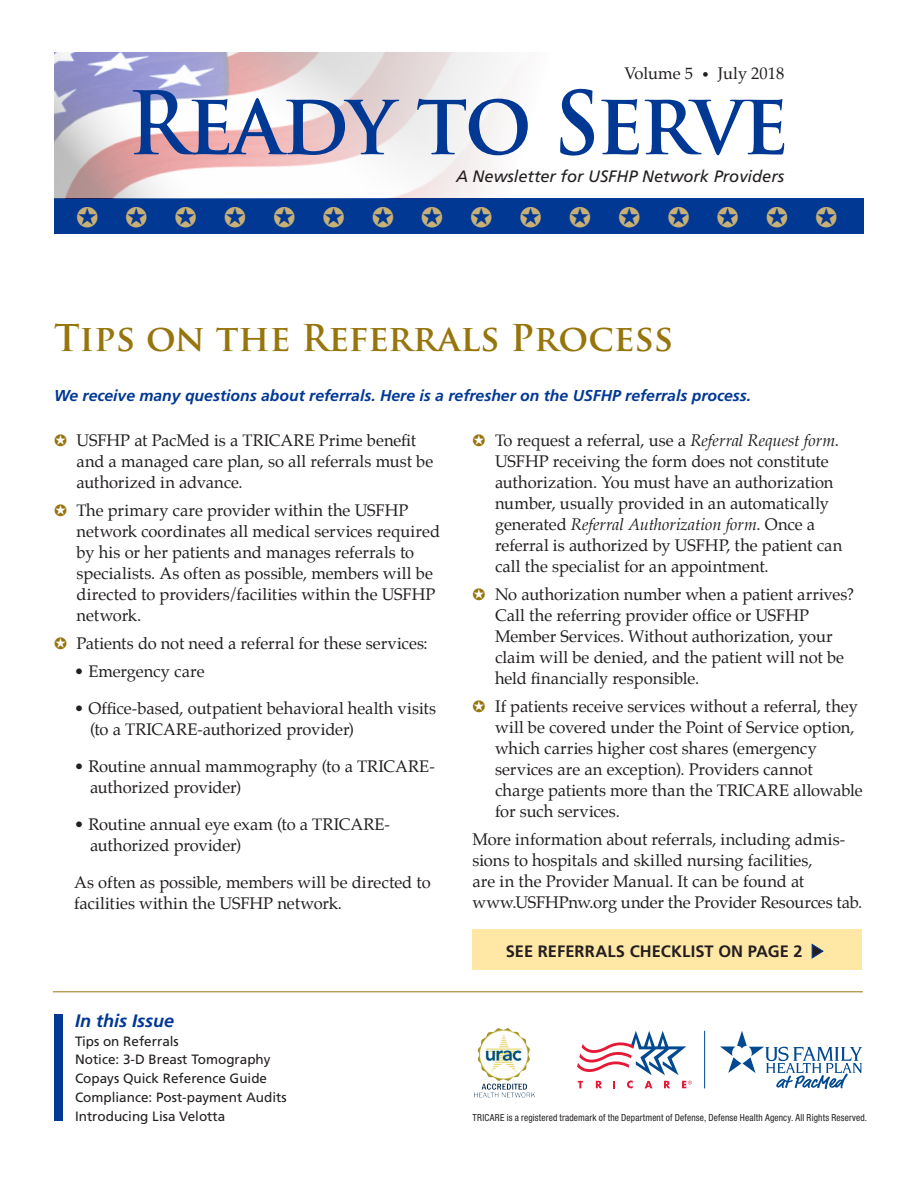
<style>
.page{position:relative;width:918px;height:1188px;background:#fff}
.page>*{position:absolute;margin:0;border:0;box-sizing:border-box;transform-origin:0 0}
.t1{font:700 85.05px "Trajan Pro";letter-spacing:-.02em;color:#003894;scale:.95 1}
.Head_Large_24_pt{font:700 36px "Trajan Pro";color:#97750d}
.t2{font:italic 700 18px "Frutiger";color:#003894}
.BODY_11_14{font:16.5px/21px "Palatino";color:#231f20}
.t3{font:italic 16.5px "Frutiger";color:#231f20}
.BODY_11_14-2{font:700 16.5px "Frutiger";letter-spacing:.005em;color:#231f20}
.SUB_Sans_Italic_BLUE{font:italic 700 15.75px "Frutiger";color:#003894}
.t4{font:13.5px "Frutiger";color:#231f20}
.BODY_11_14-3{font:condensed 9.75px "Helvetica Neue LT Std";letter-spacing:.02em;color:#231f20;scale:.96 1}
.s1{font-size:13.5px}
.s2{color:#97750d}
.s3{font-style:italic}
</style>
<div class="page">
<svg style="left:577px;top:1031px;width:115px;height:57px"></svg>
<hr style="left:704px;top:1031px;width:1px;height:57px;background:#014990">
<svg style="left:720px;top:1031px;width:142px;height:58px"></svg>
<img style="left:474px;top:1028px;width:61px;height:70px">
<hr style="left:53px;top:991px;width:810px;height:1px;background:#97750d">
<div style="left:54px;top:1014px;width:9px;height:106px;background:#003894"></div>
<div style="left:54px;top:198px;width:810px;height:36px;background:#003894"></div>
<img style="left:54px;top:53px;width:463px;height:145px">
<div style="left:472px;top:930px;width:390px;height:40px;background:#ffe7a6"></div>
<svg style="left:811px;top:943px;width:13px;height:16px"></svg>
<p class="BODY_11_14" style="left:624px;top:63px;width:161px">Volume 5 <span class="s1">•</span> July 2018</p>
<p class="t1" style="left:128px;top:70px;width:698px">Ready to Serve</p>
<p class="t3" style="left:456px;top:166px;width:330px">A Newsletter for USFHP Network Providers</p>
<p class="Head_Large_24_pt" style="left:54px;top:316px;width:621px">Tips on the Referrals Process</p>
<p class="SUB_Sans_Italic_BLUE" style="left:54px;top:386px;width:699px">We receive many questions about referrals. Here is a refresher on the USFHP referrals process.</p>
<p class="BODY_11_14" style="left:76px;top:430px;width:358px;text-indent:-22px"><span class="s2">✪</span> USFHP at PacMed is a TRICARE Prime benefit and a managed care plan, so all referrals must be authorized in advance.</p>
<p class="BODY_11_14" style="left:76px;top:500px;width:365px;text-indent:-22px"><span class="s2">✪</span> The primary care provider within the USFHP network coordinates all medical services required by his or her patients and manages referrals to specialists. As often as possible, members will be directed to providers/facilities within the USFHP network.</p>
<p class="BODY_11_14" style="left:54px;top:633px;width:375px"><span class="s2">✪</span> Patients do not need a referral for these services:</p>
<p class="BODY_11_14" style="left:74px;top:660px;width:132px">• Emergency care</p>
<p class="BODY_11_14" style="left:90px;top:698px;width:348px;text-indent:-16px">• Office-based, outpatient behavioral health visits (to a TRICARE-authorized provider)</p>
<p class="BODY_11_14" style="left:90px;top:756px;width:346px;text-indent:-16px">• Routine annual mammography (to a TRICARE&shy;authorized provider)</p>
<p class="BODY_11_14" style="left:90px;top:814px;width:302px;text-indent:-16px">• Routine annual eye exam (to a TRICARE&shy;authorized provider)</p>
<p class="BODY_11_14" style="left:74px;top:872px;width:358px">As often as possible, members will be directed to facilities within the USFHP network.</p>
<p class="t2" style="left:75px;top:1010px;width:101px">In this Issue</p>
<p class="t4" style="left:75px;top:1033px;width:105px">Tips on Referrals</p>
<p class="t4" style="left:75px;top:1052px;width:197px">Notice: 3-D Breast Tomography</p>
<p class="t4" style="left:75px;top:1070px;width:194px">Copays Quick Reference Guide</p>
<p class="t4" style="left:75px;top:1089px;width:213px">Compliance: Post-payment Audits</p>
<p class="t4" style="left:75px;top:1108px;width:152px">Introducing Lisa Velotta</p>
<p class="BODY_11_14" style="left:495px;top:430px;width:349px;text-indent:-22px"><span class="s2">✪</span> To request a referral, use a <span class="s3">Referral Request form</span>.<br>USFHP receiving the form does not constitute authorization. You must have an authorization number, usually provided in an automatically generated <span class="s3">Referral Authorization form</span>. Once a referral is authorized by USFHP, the patient can call the specialist for an appointment.</p>
<p class="BODY_11_14" style="left:495px;top:584px;width:361px;text-indent:-22px"><span class="s2">✪</span> No authorization number when a patient arrives?<br>Call the referring provider office or USFHP Member Services. Without authorization, your claim will be denied, and the patient will not be held financially responsible.</p>
<p class="BODY_11_14" style="left:495px;top:696px;width:369px;text-indent:-22px"><span class="s2">✪</span> If patients receive services without a referral, they will be covered under the Point of Service option, which carries higher cost shares (emergency services are an exception). Providers cannot charge patients more than the TRICARE allowable for such services.</p>
<p class="BODY_11_14" style="left:472px;top:828px;width:391px">More information about referrals, including admis&shy;sions to hospitals and skilled nursing facilities,<br>are in the Provider Manual. It can be found at www.USFHPnw.org under the Provider Resources tab.</p>
<p class="BODY_11_14-2" style="left:506px;top:942px;width:299px">SEE REFERRALS CHECKLIST ON PAGE 2</p>
<p class="BODY_11_14-3" style="left:472px;top:1111px;width:413px">TRICARE is a registered trademark of the Department of Defense, Defense Health Agency. All Rights Reserved.</p>
</div>
